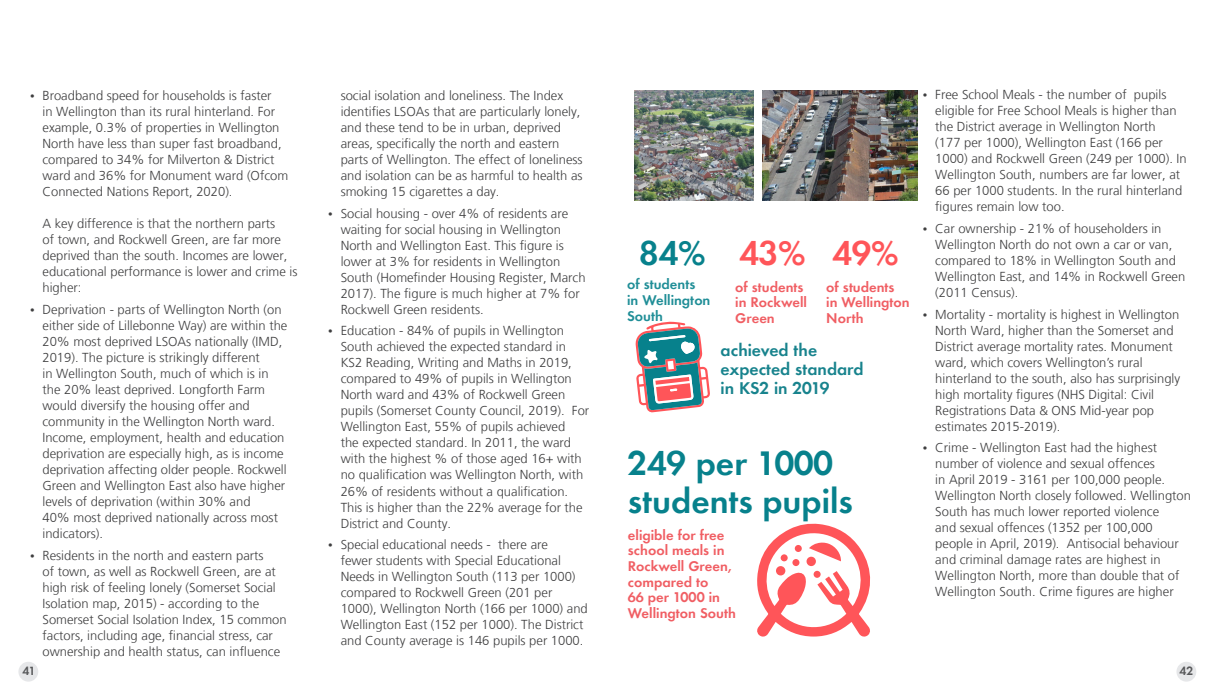
<style>
.page{position:relative;width:1219px;height:686px;background:#fff}
.page>*{position:absolute;margin:0;border:0;box-sizing:border-box;transform-origin:0 0}
.TOC_Headings{font:700 31.4px/37.7px "Allies Morrison Futura ND";color:#07818c}
.TOC_Headings-2{font:700 31.4px "Allies Morrison Futura ND";color:#ff5559}
.TOC_Headings-3{font:700 15.7px/18.8px "Allies Morrison Futura ND";color:#18838d}
.t1{font:300 13px/16px "Frutiger LT";color:#3e3e3f}
.TOC_Headings-4{font:700 13px/15.6px "Allies Morrison Futura ND";color:#f05e63}
.TOC_Headings-5{font:700 13px/15.6px "Allies Morrison Futura ND";color:#208e97}
.t2{font:700 11px "Allies Morrison Futura ND";color:#57585a}
.s1{font-family:"Allies Morrison Serifa ND";font-weight:400;font-size:11px}
</style>
<div class="page">
<div style="left:1176px;top:661px;width:20px;height:20px;background:#e6e7e9;border-radius:50%"></div>
<div style="left:18px;top:661px;width:20px;height:20px;background:#e6e7e9;border-radius:50%"></div>
<svg style="left:635px;top:321px;width:75px;height:91px"></svg>
<img style="left:634px;top:91px;width:120px;height:110px">
<img style="left:763px;top:90px;width:155px;height:110px">
<svg style="left:757px;top:523px;width:114px;height:114px"></svg>
<svg style="left:806px;top:556px;width:10px;height:10px"></svg>
<div style="left:776px;top:566px;width:9px;height:9px;background:#ff5559;border-radius:50%"></div>
<div style="left:795px;top:545px;width:7px;height:7px;background:#ff5559;border-radius:50%"></div>
<div style="left:814px;top:571px;width:7px;height:7px;background:#ff5559;border-radius:50%"></div>
<div style="left:792px;top:559px;width:7px;height:7px;background:#ff5559;border-radius:50%"></div>
<div style="left:781px;top:554px;width:7px;height:7px;background:#ff5559;border-radius:50%"></div>
<p class="t1" style="left:43px;top:88px;width:247px;text-indent:-14px"><span class="s1">•</span> Broadband speed for households is faster<br>in Wellington than its rural hinterland. For example, 0.3% of properties in Wellington North have less than super fast broadband, compared to 34% for Milverton &amp; District ward and 36% for Monument ward (Ofcom Connected Nations Report, 2020).</p>
<p class="t1" style="left:43px;top:216px;width:256px">A key difference is that the northern parts<br>of town, and Rockwell Green, are far more deprived than the south. Incomes are lower, educational performance is lower and crime is higher:</p>
<p class="t1" style="left:43px;top:301px;width:246px;text-indent:-14px"><span class="s1">•</span> Deprivation - parts of Wellington North (on either side of Lillebonne Way) are within the 20% most deprived LSOAs nationally (IMD, 2019). The picture is strikingly different<br>in Wellington South, much of which is in the 20% least deprived. Longforth Farm would diversify the housing offer and community in the Wellington North ward.<br>Income, employment, health and education deprivation are especially high, as is income deprivation affecting older people. Rockwell Green and Wellington East also have higher levels of deprivation (within 30% and<br>40% most deprived nationally across most indicators).</p>
<p class="t1" style="left:43px;top:547px;width:246px;text-indent:-14px"><span class="s1">•</span> Residents in the north and eastern parts<br>of town, as well as Rockwell Green, are at high risk of feeling lonely (Somerset Social Isolation map, 2015) - according to the Somerset Social Isolation Index, 15 common factors, including age, financial stress, car ownership and health status, can influence</p>
<p class="t1" style="left:341px;top:88px;width:243px">social isolation and loneliness. The Index identifies LSOAs that are particularly lonely, and these tend to be in urban, deprived areas, specifically the north and eastern parts of Wellington. The effect of loneliness and isolation can be as harmful to health as smoking 15 cigarettes a day.</p>
<p class="t1" style="left:341px;top:205px;width:246px;text-indent:-14px"><span class="s1">•</span> Social housing - over 4% of residents are waiting for social housing in Wellington North and Wellington East. This figure is lower at 3% for residents in Wellington South (Homefinder Housing Register, March 2017). The figure is much higher at 7% for Rockwell Green residents.</p>
<p class="t1" style="left:341px;top:323px;width:250px;text-indent:-14px"><span class="s1">•</span> Education - 84% of pupils in Wellington South achieved the expected standard in KS2 Reading, Writing and Maths in 2019, compared to 49% of pupils in Wellington North ward and 43% of Rockwell Green pupils (Somerset County Council, 2019). For Wellington East, 55% of pupils achieved<br>the expected standard. In 2011, the ward with the highest % of those aged 16+ with no qualification was Wellington North, with 26% of residents without a qualification.<br>This is higher than the 22% average for the District and County.</p>
<p class="t1" style="left:341px;top:537px;width:249px;text-indent:-14px"><span class="s1">•</span> Special educational needs - there are<br>fewer students with Special Educational Needs in Wellington South (113 per 1000) compared to Rockwell Green (201 per 1000), Wellington North (166 per 1000) and Wellington East (152 per 1000). The District and County average is 146 pupils per 1000.</p>
<p class="TOC_Headings" style="left:639px;top:234px;width:68px">84%</p>
<p class="TOC_Headings-2" style="left:739px;top:232px;width:68px">43%</p>
<p class="TOC_Headings-5" style="left:627px;top:277px;width:85px">of students<br>in Wellington<br>South</p>
<p class="TOC_Headings-4" style="left:735px;top:279px;width:73px">of students in Rockwell<br>Green</p>
<p class="TOC_Headings-2" style="left:832px;top:232px;width:68px">49%</p>
<p class="TOC_Headings-4" style="left:826px;top:279px;width:85px">of students<br>in Wellington<br>North</p>
<p class="TOC_Headings-3" style="left:721px;top:340px;width:145px">achieved the expected standard in KS2 in 2019</p>
<p class="TOC_Headings" style="left:628px;top:444px;width:227px">249 per 1000 students pupils</p>
<p class="TOC_Headings-4" style="left:628px;top:527px;width:110px">eligible for free school meals in<br>Rockwell Green, compared to<br>66 per 1000 in<br>Wellington South</p>
<p class="t1" style="left:935px;top:87px;width:253px;text-indent:-14px"><span class="s1">•</span> Free School Meals - the number of pupils eligible for Free School Meals is higher than the District average in Wellington North<br>(177 per 1000), Wellington East (166 per 1000) and Rockwell Green (249 per 1000). In Wellington South, numbers are far lower, at 66 per 1000 students. In the rural hinterland figures remain low too.</p>
<p class="t1" style="left:935px;top:220px;width:251px;text-indent:-14px"><span class="s1">•</span> Car ownership - 21% of householders in Wellington North do not own a car or van, compared to 18% in Wellington South and Wellington East, and 14% in Rockwell Green (2011 Census).</p>
<p class="t1" style="left:935px;top:306px;width:246px;text-indent:-14px"><span class="s1">•</span> Mortality - mortality is highest in Wellington North Ward, higher than the Somerset and District average mortality rates. Monument ward, which covers Wellington’s rural hinterland to the south, also has surprisingly high mortality figures (NHS Digital: Civil Registrations Data &amp; ONS Mid-year pop estimates 2015-2019).</p>
<p class="t1" style="left:935px;top:440px;width:257px;text-indent:-14px"><span class="s1">•</span> Crime - Wellington East had the highest number of violence and sexual offences<br>in April 2019 - 3161 per 100,000 people.<br>Wellington North closely followed. Wellington South has much lower reported violence<br>and sexual offences (1352 per 100,000 people in April, 2019). Antisocial behaviour and criminal damage rates are highest in Wellington North, more than double that of Wellington South. Crime figures are higher</p>
<p class="t2" style="left:23px;top:663px;width:14px">41</p>
<p class="t2" style="left:1180px;top:663px;width:15px">42</p>
</div>
